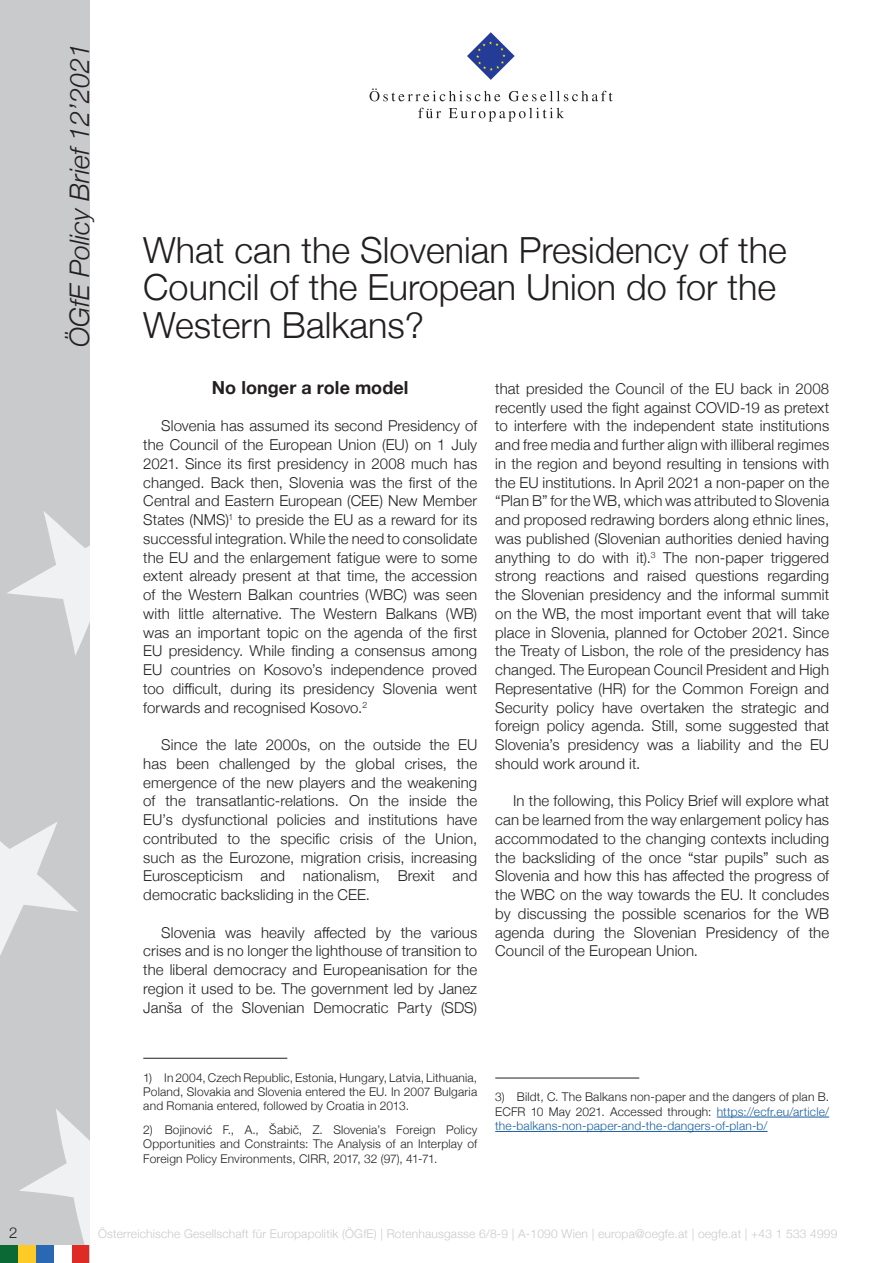
<style>
.page{position:relative;width:893px;height:1263px;background:#fff}
.page>*{position:absolute;margin:0;border:0;box-sizing:border-box;transform-origin:0 0}
.t1{font:300 36px/37.5px "Helvetica Neue";color:#231f20}
.t2{font:italic 300 27px "Helvetica Neue";color:#231f20}
.Zwischenüberschrift{font:700 18px "Helvetica Neue";letter-spacing:.005em;color:#231f20}
.Standard_Paragraph{font:300 15px/18.8px "Helvetica Neue";letter-spacing:.005em;color:#231f20;text-align:justify}
.Footnotes{font:300 12px/14.4px "Helvetica Neue";letter-spacing:.015em;color:#231f20;text-align:justify}
.t3{font:300 12px "Helvetica Neue";letter-spacing:.015em;color:#c9cacc}
.s1{color:#175d9e}
</style>
<div class="page">
<div style="left:0;top:0;width:89px;height:1263px;background:#c9cacc"></div>
<svg style="left:19px;top:1109px;width:70px;height:136px"></svg>
<svg style="left:0;top:822px;width:78px;height:134px"></svg>
<svg style="left:7px;top:511px;width:82px;height:144px"></svg>
<div style="left:18px;top:1245px;width:18px;height:18px;background:#fecb26"></div>
<div style="left:36px;top:1245px;width:18px;height:18px;background:#2b68b3"></div>
<div style="left:71px;top:1245px;width:18px;height:18px;background:#de2b26"></div>
<div style="left:0;top:1245px;width:18px;height:18px;background:#0b6936"></div>
<div style="left:54px;top:1245px;width:17px;height:18px;background:#fff"></div>
<svg style="left:467px;top:32px;width:48px;height:48px"></svg>
<svg style="left:370px;top:88px;width:130px;height:13px"></svg>
<svg style="left:509px;top:91px;width:104px;height:10px"></svg>
<svg style="left:418px;top:108px;width:23px;height:10px"></svg>
<svg style="left:449px;top:108px;width:115px;height:14px"></svg>
<hr style="left:143px;top:1058px;width:144px;height:1px;background:#231f20">
<hr style="left:495px;top:1078px;width:144px;height:1px;background:#231f20">
<hr style="left:717px;top:1117px;width:112px;height:1px;background:#175d9e">
<hr style="left:495px;top:1131px;width:272px;height:1px;background:#175d9e">
<h2 class="t2" style="left:58px;top:347px;width:305px;rotate:-90deg">ÖGfE Policy Brief 12’2021</h2>
<p class="t1" style="left:143px;top:228px;width:645px">What can the Slovenian Presidency of the<br>Council of the European Union do for the<br>Western Balkans?</p>
<p class="Zwischenüberschrift" style="left:212px;top:373px;width:198px">No longer a role model</p>
<p class="Standard_Paragraph" style="left:143px;top:415px;width:335px;text-indent:18px">Slovenia has assumed its second Presidency of the Council of the European Union (EU) on 1 July 2021. Since its first presidency in 2008 much has changed. Back then, Slovenia was the first of the Central and Eastern European (CEE) New Member States (NMS)<sup>1</sup> to preside the EU as a reward for its successful integration. While the need to consolidate the EU and the enlargement fatigue were to some extent already present at that time, the accession of the Western Balkan countries (WBC) was seen with little alternative. The Western Balkans (WB) was an important topic on the agenda of the first EU presidency. While finding a consensus among EU countries on Kosovo’s independence proved too difficult, during its presidency Slovenia went forwards and recognised Kosovo.<sup>2</sup></p>
<p class="Standard_Paragraph" style="left:143px;top:734px;width:335px;text-indent:18px">Since the late 2000s, on the outside the EU has been challenged by the global crises, the emergence of the new players and the weakening of the transatlantic-relations. On the inside the EU’s dysfunctional policies and institutions have contributed to the specific crisis of the Union, such as the Eurozone, migration crisis, increasing Euroscepticism and nationalism, Brexit and democratic backsliding in the CEE.</p>
<p class="Standard_Paragraph" style="left:143px;top:922px;width:335px;text-indent:18px">Slovenia was heavily affected by the various crises and is no longer the lighthouse of transition to the liberal democracy and Europeanisation for the region it used to be. The government led by Janez Janša of the Slovenian Democratic Party (SDS)</p>
<p class="Standard_Paragraph" style="left:495px;top:378px;width:335px">that presided the Council of the EU back in 2008 recently used the fight against COVID-19 as pretext to interfere with the independent state institutions and free media and further align with illiberal regimes in the region and beyond resulting in tensions with the EU institutions. In April 2021 a non-paper on the “Plan B” for the WB, which was attributed to Slovenia and proposed redrawing borders along ethnic lines, was published (Slovenian authorities denied having anything to do with it).<sup>3</sup> The non-paper triggered strong reactions and raised questions regarding the Slovenian presidency and the informal summit on the WB, the most important event that will take place in Slovenia, planned for October 2021. Since the Treaty of Lisbon, the role of the presidency has changed. The European Council President and High Representative (HR) for the Common Foreign and Security policy have overtaken the strategic and foreign policy agenda. Still, some suggested that Slovenia’s presidency was a liability and the EU should work around it.</p>
<p class="Standard_Paragraph" style="left:495px;top:790px;width:335px;text-indent:18px">In the following, this Policy Brief will explore what can be learned from the way enlargement policy has accommodated to the changing contexts including the backsliding of the once “star pupils” such as Slovenia and how this has affected the progress of the WBC on the way towards the EU. It concludes by discussing the possible scenarios for the WB agenda during the Slovenian Presidency of the Council of the European Union.</p>
<p class="Footnotes" style="left:143px;top:1069px;width:335px">1) In 2004, Czech Republic, Estonia, Hungary, Latvia, Lithuania, Poland, Slovakia and Slovenia entered the EU. In 2007 Bulgaria and Romania entered, followed by Croatia in 2013.</p>
<p class="Footnotes" style="left:143px;top:1121px;width:335px">2) Bojinović F., A., Šabič, Z. Slovenia’s Foreign Policy Opportunities and Constraints: The Analysis of an Interplay of Foreign Policy Environments, CIRR, 2017, 32 (97), 41-71.</p>
<p class="Footnotes" style="left:495px;top:1089px;width:335px">3) Bildt, C. The Balkans non-paper and the dangers of plan B.<br>ECFR 10 May 2021. Accessed through: <span class="s1">https://ecfr.eu/article/ the-balkans-non-paper-and-the-dangers-of-plan-b/</span></p>
<p class="Standard_Paragraph" style="left:9px;top:1222px;width:10px">2</p>
<p class="t3" style="left:98px;top:1224px;width:741px">Österreichische Gesellschaft für Europapolitik (ÖGfE) | Rotenhausgasse 6/8-9 | A-1090 Wien | europa@oegfe.at | oegfe.at | +43 1 533 4999</p>
</div>
